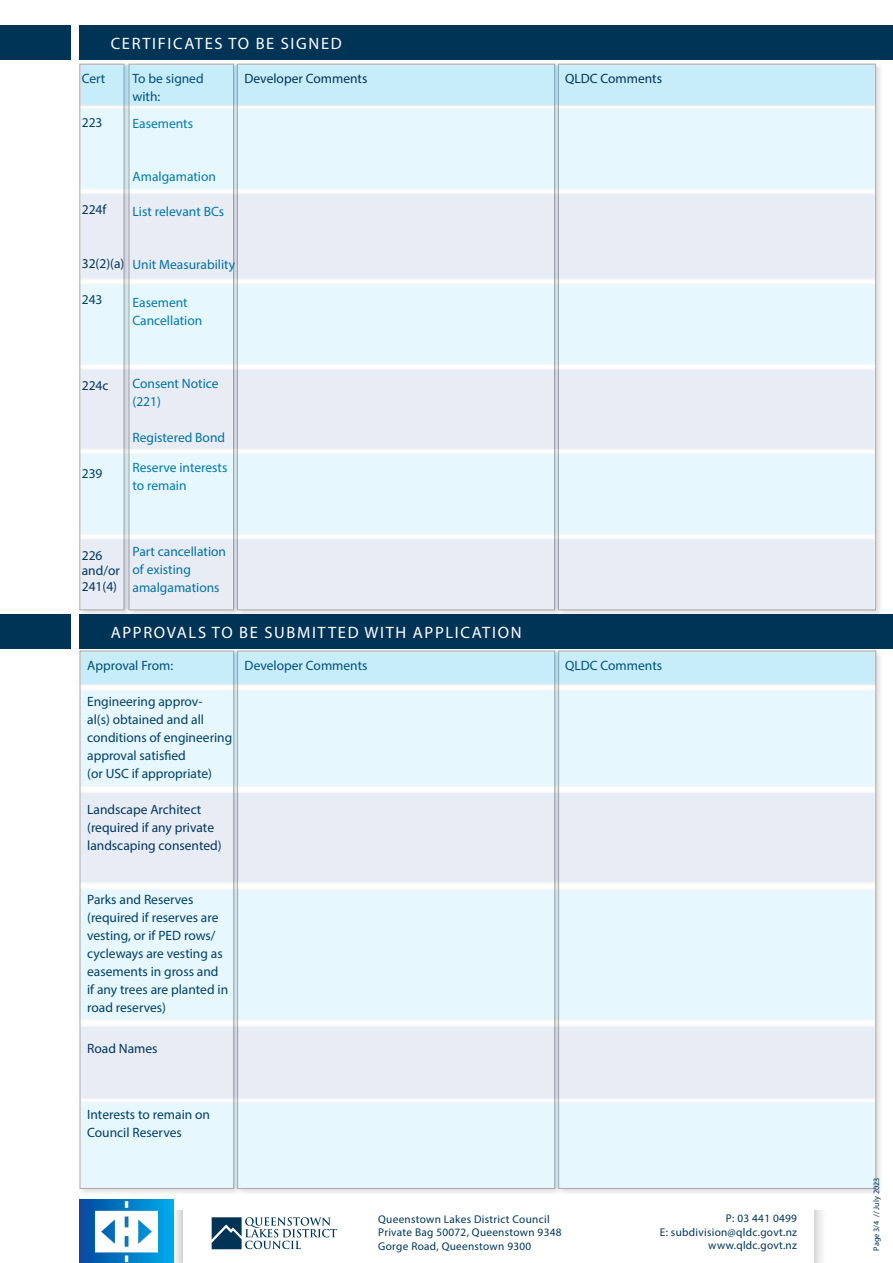
<style>
.page{position:relative;width:893px;height:1263px;background:#fff}
.page>*{position:absolute;margin:0;border:0;box-sizing:border-box;transform-origin:0 0}
.t1{font:16.5px "Myriad Pro";letter-spacing:.1em;color:#fff}
.t2{font:13.5px/18px "Myriad Pro";color:#003456}
.t3{font:13.5px/18px "Myriad Pro";color:#0076a3}
.t4{font:11.25px/13.5px "Myriad Pro";letter-spacing:.025em;color:#003456}
.t5{font:8.25px "Myriad Pro";color:#003456}
</style>
<div class="page">
<div style="left:79px;top:25px;width:814px;height:35px;background:#003456"></div>
<div style="left:0;top:25px;width:71px;height:35px;background:#003456"></div>
<div style="left:78px;top:62px;width:54px;height:556px;background:#231f20;opacity:.15"></div>
<div style="left:79px;top:64px;width:45px;height:546px;background:#fff;border:1px solid #a8a9ad"></div>
<div style="left:129px;top:64px;width:105px;height:546px;background:#fff;border:1px solid #a8a9ad"></div>
<div style="left:237px;top:64px;width:318px;height:546px;background:#fff;border:1px solid #a8a9ad"></div>
<div style="left:556px;top:62px;width:328px;height:556px;background:#231f20;opacity:.15"></div>
<div style="left:558px;top:64px;width:318px;height:546px;background:#fff;border:1px solid #a8a9ad"></div>
<div style="left:79px;top:64px;width:797px;height:42px;background:#c7edfb;border:2px solid #a8a9ad"></div>
<div style="left:79px;top:108px;width:797px;height:82px;background:#e6f7fd"></div>
<div style="left:79px;top:193px;width:797px;height:87px;background:#e8edf5"></div>
<div style="left:79px;top:283px;width:797px;height:82px;background:#e6f7fd"></div>
<div style="left:79px;top:368px;width:797px;height:82px;background:#e8edf5"></div>
<div style="left:79px;top:453px;width:797px;height:82px;background:#e6f7fd"></div>
<div style="left:79px;top:614px;width:814px;height:34px;background:#003456"></div>
<div style="left:0;top:614px;width:71px;height:34px;background:#003456"></div>
<div style="left:78px;top:649px;width:164px;height:547px;background:#231f20;opacity:.15"></div>
<div style="left:80px;top:651px;width:154px;height:538px;background:#fff;border:1px solid #a8a9ad"></div>
<div style="left:237px;top:651px;width:318px;height:538px;background:#fff;border:1px solid #a8a9ad"></div>
<div style="left:557px;top:649px;width:327px;height:547px;background:#231f20;opacity:.15"></div>
<div style="left:558px;top:651px;width:318px;height:538px;background:#fff;border:1px solid #a8a9ad"></div>
<div style="left:80px;top:651px;width:796px;height:34px;background:#c7edfb;border:2px solid #a8a9ad"></div>
<div style="left:79px;top:690px;width:797px;height:97px;background:#e6f7fd"></div>
<div style="left:79px;top:792px;width:797px;height:92px;background:#e8edf5"></div>
<div style="left:79px;top:888px;width:797px;height:132px;background:#e6f7fd"></div>
<div style="left:79px;top:1025px;width:797px;height:75px;background:#e8edf5"></div>
<div style="left:79px;top:1101px;width:797px;height:88px;background:#e6f7fd;border:2px solid #a8a9ad"></div>
<div style="left:79px;top:538px;width:797px;height:72px;background:#e8edf5;border:2px solid #a8a9ad"></div>
<svg style="left:79px;top:1199px;width:95px;height:64px;background:#0471bd"></svg>
<div style="left:168px;top:1210px;width:660px;height:53px;background:#231f20;opacity:.35"></div>
<div style="left:183px;top:1199px;width:631px;height:64px;background:#fff"></div>
<svg style="left:212px;top:1217px;width:125px;height:32px"></svg>
<img style="left:95px;top:1200px;width:63px;height:63px">
<p class="t1" style="left:111px;top:33px;width:233px">CERTIFICATES TO BE SIGNED</p>
<p class="t2" style="left:82px;top:70px;width:25px">Cert</p>
<p class="t2" style="left:82px;top:113px;width:22px">223</p>
<p class="t2" style="left:133px;top:70px;width:73px">To be signed with:</p>
<p class="t3" style="left:133px;top:114px;width:62px">Easements</p>
<p class="t2" style="left:244px;top:70px;width:124px">Developer Comments</p>
<p class="t2" style="left:565px;top:70px;width:98px">QLDC Comments</p>
<p class="t2" style="left:82px;top:200px;width:26px">224f</p>
<p class="t3" style="left:133px;top:167px;width:85px">Amalgamation</p>
<p class="t3" style="left:133px;top:202px;width:93px">List relevant BCs</p>
<p class="t2" style="left:82px;top:254px;width:44px">32(2)(a)</p>
<p class="t2" style="left:82px;top:290px;width:22px">243</p>
<p class="t3" style="left:133px;top:255px;width:104px">Unit Measurability</p>
<p class="t3" style="left:133px;top:293px;width:71px">Easement<br>Cancellation</p>
<p class="t2" style="left:82px;top:376px;width:28px">224c</p>
<p class="t2" style="left:82px;top:464px;width:22px">239</p>
<p class="t3" style="left:133px;top:374px;width:88px">Consent Notice (221)</p>
<p class="t3" style="left:133px;top:428px;width:94px">Registered Bond</p>
<p class="t3" style="left:133px;top:459px;width:96px">Reserve interests to remain</p>
<p class="t2" style="left:82px;top:547px;width:40px;line-height:15.9px">226 and/or<br>241(4)</p>
<p class="t3" style="left:133px;top:542px;width:95px">Part cancellation of existing amalgamations</p>
<p class="t1" style="left:111px;top:622px;width:412px">APPROVALS TO BE SUBMITTED WITH APPLICATION</p>
<p class="t2" style="left:87px;top:657px;width:88px">Approval From:</p>
<p class="t2" style="left:87px;top:692px;width:147px">Engineering approv-<br>al(s) obtained and all conditions of engineering approval satisfied<br>(or USC if appropriate)</p>
<p class="t2" style="left:87px;top:800px;width:136px">Landscape Architect (required if any private landscaping consented)</p>
<p class="t2" style="left:245px;top:656px;width:124px">Developer Comments</p>
<p class="t2" style="left:565px;top:656px;width:98px">QLDC Comments</p>
<p class="t2" style="left:87px;top:890px;width:142px">Parks and Reserves (required if reserves are vesting, or if PED rows/ cycleways are vesting as easements in gross and if any trees are planted in road reserves)</p>
<p class="t2" style="left:87px;top:1039px;width:72px">Road Names</p>
<p class="t2" style="left:87px;top:1105px;width:124px">Interests to remain on<br>Council Reserves</p>
<p class="t4" style="left:378px;top:1212px;width:185px">Queenstown Lakes District Council<br>Private Bag 50072, Queenstown 9348<br>Gorge Road, Queenstown 9300</p>
<p class="t4" style="left:660px;top:1212px;width:139px;text-align:right">P: 03 441 0499<br>E: subdivision@qldc.govt.nz www.qldc.govt.nz</p>
<p class="t5" style="left:871px;top:1251px;width:75px;rotate:-90deg">Page 3/4 // July 2023</p>
</div>
